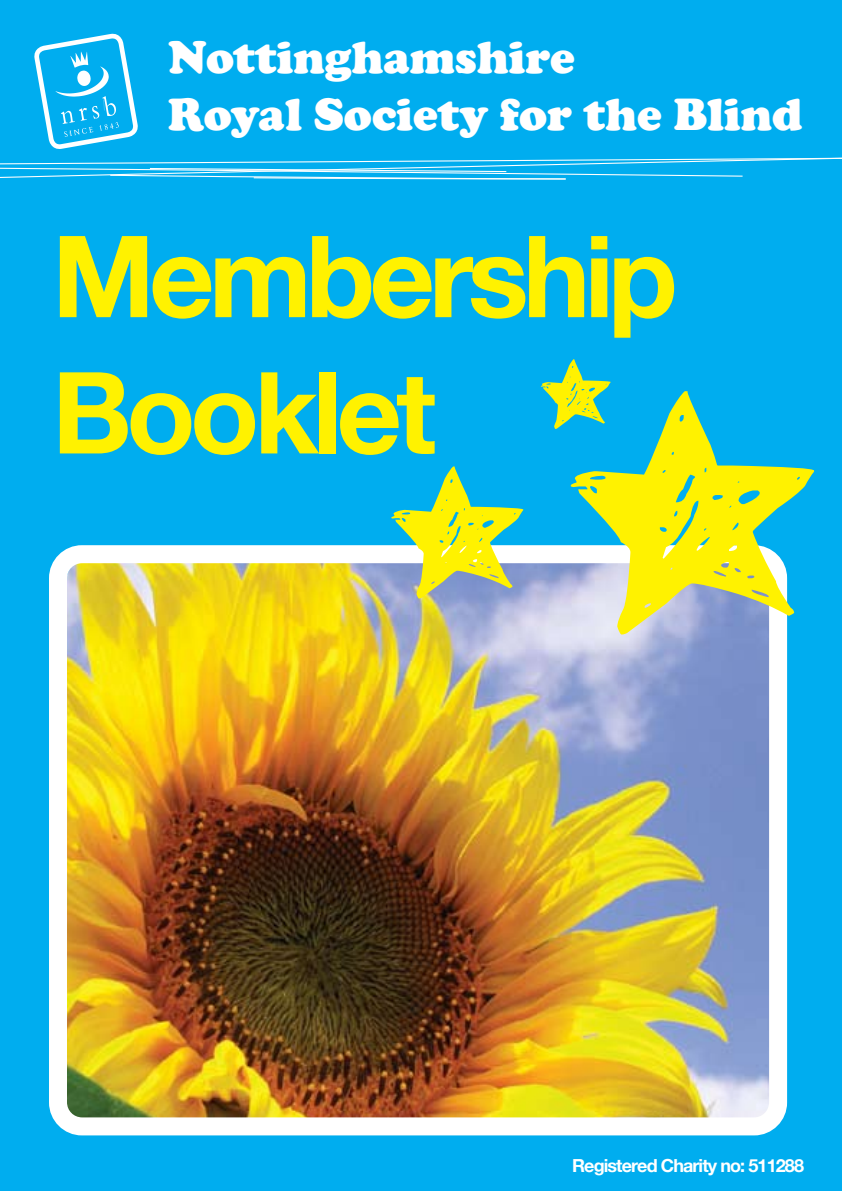
<style>
.page{position:relative;width:842px;height:1191px;background:#00adef}
.page>*{position:absolute;margin:0;border:0;box-sizing:border-box;transform-origin:0 0}
.t1{font:700 113.6px/136.2px "Helvetica Neue";letter-spacing:-.05em;color:#fff200}
.t2{font:900 46.6px/56px "Cooper";color:#fff}
.t3{font:700 18px "Helvetica Neue";letter-spacing:-.05em;color:#fff}
</style>
<div class="page">
<img style="left:66px;top:558px;width:712px;height:572px;border-radius:24px">
<div style="left:49px;top:545px;width:738px;height:590px;border:18px solid #fff;border-radius:24px"></div>
<svg style="left:571px;top:391px;width:243px;height:243px"></svg>
<svg style="left:391px;top:466px;width:132px;height:132px"></svg>
<svg style="left:0;top:35px;width:842px;height:145px"></svg>
<svg style="left:541px;top:359px;width:70px;height:70px"></svg>
<p class="t2" style="left:168px;top:30px;width:636px">Nottinghamshire<br>Royal Society for the Blind</p>
<h1 class="t1" style="left:52px;top:206px;width:627px">Membership<br>Booklet</h1>
<p class="t3" style="left:572px;top:1154px;width:233px">Registered Charity no: 511288</p>
</div>
